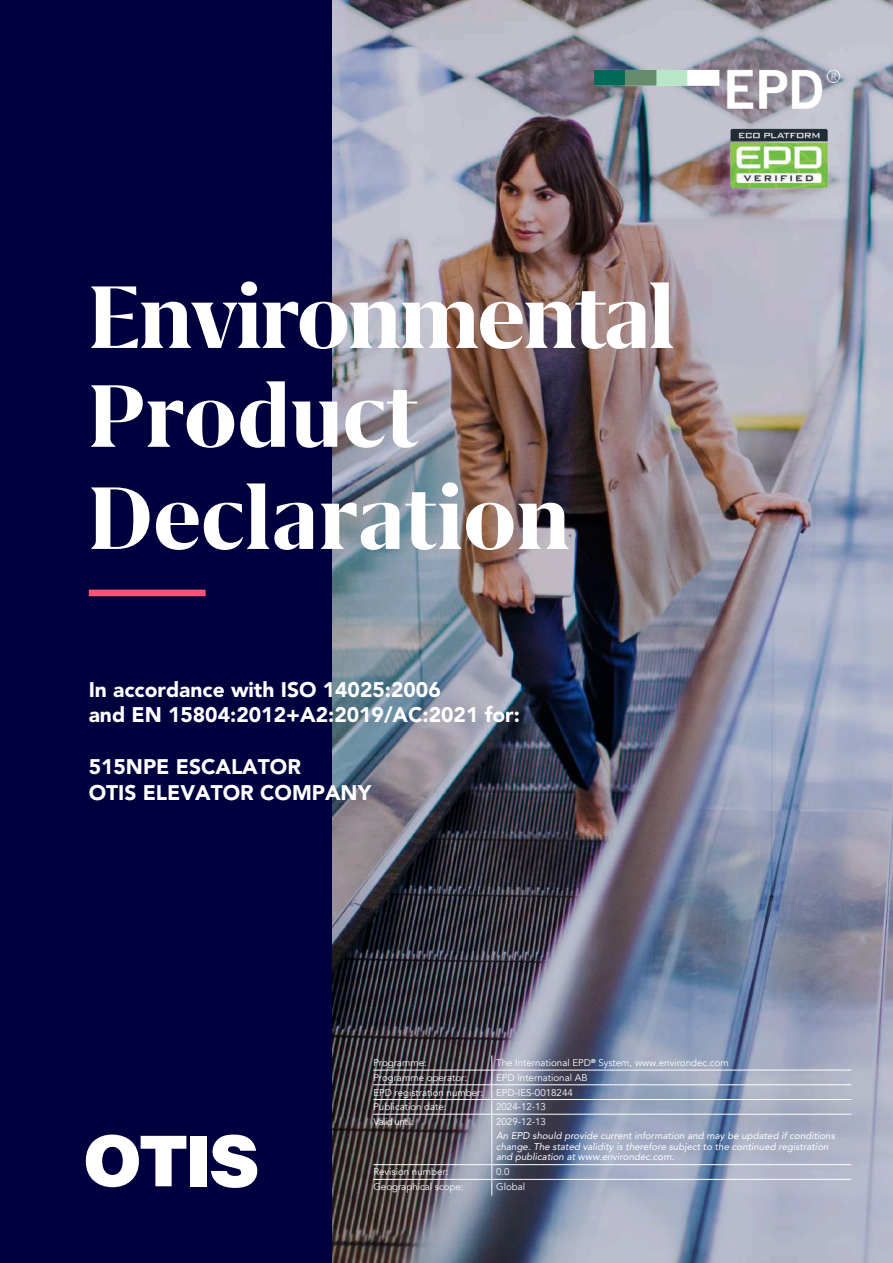
<style>
.page{position:relative;width:893px;height:1263px;background:#fff}
.page>*{position:absolute;margin:0;border:0;box-sizing:border-box;transform-origin:0 0}
.t1{font:700 102.45px/100.5px "Grifo M";color:#fff}
.t2{font:900 21px/25.2px "Avenir LT Std";color:#fff}
.t3{font:9.75px "Avenir";color:#fff}
.t4{font:italic 9.75px/10.5px "Avenir LT Std";color:#fff}
.t5{font:9.75px "Avenir";letter-spacing:-.055em;color:#fff}
</style>
<div class="page">
<img style="left:331px;top:0;width:562px;height:1263px">
<div style="left:0;top:0;width:331px;height:1263px;background:#00003f"></div>
<div style="left:89px;top:590px;width:117px;height:6px;background:#ff5373"></div>
<img style="left:716px;top:117px;width:125px;height:85px">
<img style="left:585px;top:59px;width:263px;height:58px">
<div style="left:191px;top:1136px;width:16px;height:50px;background:#fff"></div>
<svg style="left:86px;top:1134px;width:100px;height:53px"></svg>
<svg style="left:211px;top:1134px;width:47px;height:54px"></svg>
<svg style="left:492px;top:1055px;width:1px;height:59px"></svg>
<hr style="left:492px;top:1114px;width:1px;height:50px;background:#fff">
<svg style="left:492px;top:1165px;width:1px;height:30px"></svg>
<hr style="left:373px;top:1070px;width:119px;height:1px;background:#fff">
<hr style="left:492px;top:1070px;width:359px;height:1px;background:#fff">
<hr style="left:373px;top:1084px;width:119px;height:1px;background:#fff">
<hr style="left:492px;top:1084px;width:359px;height:1px;background:#fff">
<hr style="left:373px;top:1099px;width:119px;height:1px;background:#fff">
<hr style="left:492px;top:1099px;width:359px;height:1px;background:#fff">
<hr style="left:373px;top:1114px;width:119px;height:1px;background:#fff">
<hr style="left:492px;top:1114px;width:359px;height:1px;background:#fff">
<hr style="left:373px;top:1164px;width:119px;height:1px;background:#fff">
<hr style="left:492px;top:1164px;width:359px;height:1px;background:#fff">
<hr style="left:373px;top:1179px;width:119px;height:1px;background:#fff">
<hr style="left:492px;top:1179px;width:359px;height:1px;background:#fff">
<h1 class="t1" style="left:87px;top:266px;width:589px">Environmental<br>Product<br>Declaration</h1>
<h2 class="t2" style="left:89px;top:677px;width:433px">In accordance with ISO 14025:2006<br>and EN 15804:2012+A2:2019/AC:2021 for:</h2>
<h2 class="t2" style="left:89px;top:754px;width:284px">515NPE ESCALATOR<br>OTIS ELEVATOR COMPANY</h2>
<p class="t3" style="left:373px;top:1057px;width:55px">Programme:</p>
<p class="t3" style="left:496px;top:1057px;width:234px">The International EPD<sup>®</sup> System, www.environdec.com</p>
<p class="t3" style="left:373px;top:1072px;width:95px">Programme operator:</p>
<p class="t3" style="left:496px;top:1072px;width:93px">EPD International AB</p>
<p class="t3" style="left:373px;top:1086px;width:111px">EPD registration number:</p>
<p class="t3" style="left:496px;top:1086px;width:78px">EPD-IES-0018244</p>
<p class="t3" style="left:373px;top:1101px;width:75px">Publication date:</p>
<p class="t3" style="left:496px;top:1101px;width:51px">2024-12-13</p>
<p class="t5" style="left:373px;top:1115px;width:42px">Valid until:</p>
<p class="t3" style="left:496px;top:1115px;width:51px">2029-12-13</p>
<p class="t4" style="left:496px;top:1131px;width:340px">An EPD should provide current information and may be updated if conditions change. The stated validity is therefore subject to the continued registration and publication at www.environdec.com.</p>
<p class="t3" style="left:373px;top:1166px;width:77px">Revision number:</p>
<p class="t3" style="left:496px;top:1166px;width:15px">0.0</p>
<p class="t3" style="left:373px;top:1180px;width:92px">Geographical scope:</p>
<p class="t3" style="left:496px;top:1180px;width:31px">Global</p>
</div>
